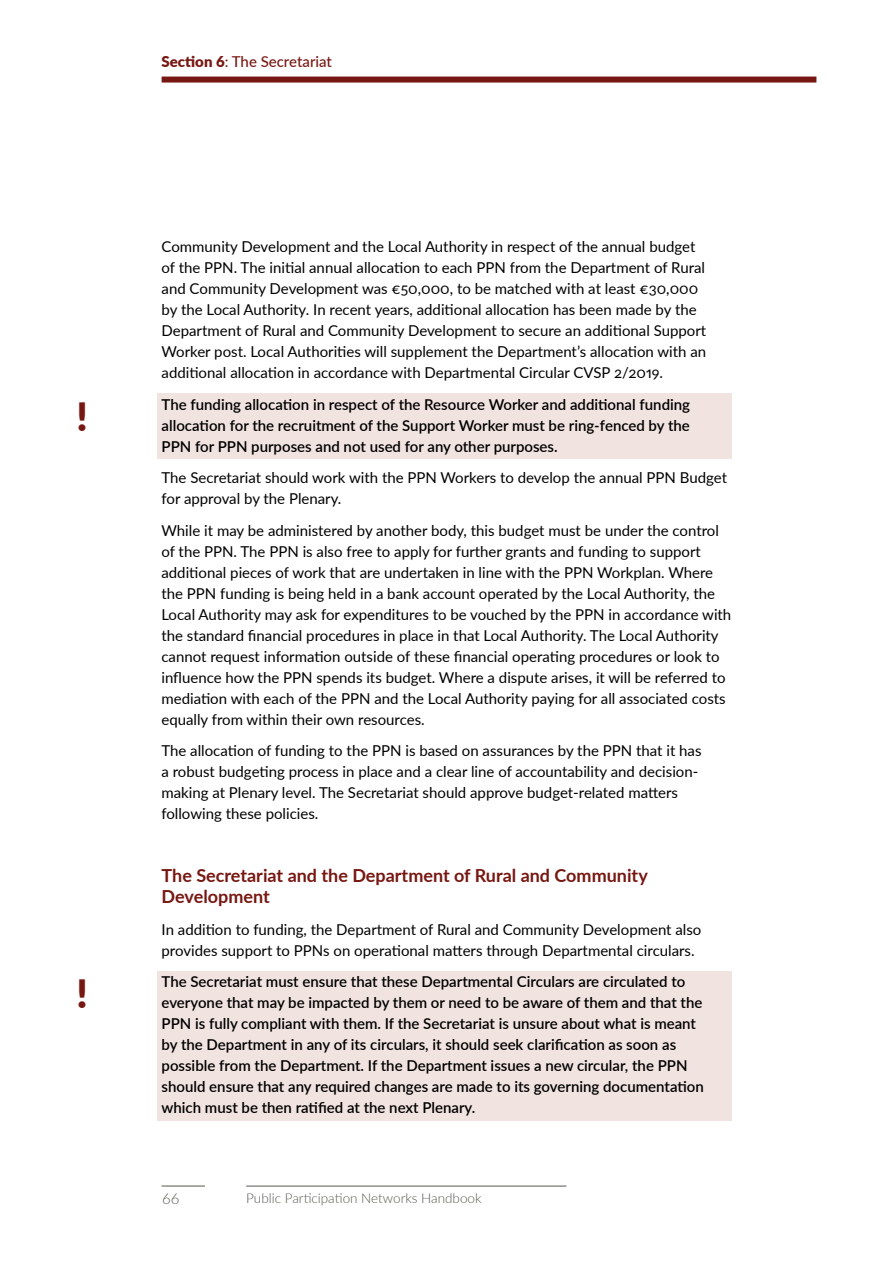
<style>
.page{position:relative;width:893px;height:1263px;background:#fff}
.page>*{position:absolute;margin:0;border:0;box-sizing:border-box;transform-origin:0 0}
.t1{font:900 39px "Lato";color:#771712}
.t2{font:700 18px/21px "Lato";color:#771712}
.t3{font:15px/21px "Lato";color:#000}
.t4{font:600 15px/21px "Lato";color:#000;text-align:justify}
.t5{font:500 15px "Lato";color:#771712}
.t6{font:300 15px "Lato";color:#575651}
.t7{font:300 13.5px "Lato";color:#575651}
.s1{font-weight:900}
</style>
<div class="page">
<hr style="left:162px;top:1186px;width:43px;height:1px;background:#575651">
<hr style="left:246px;top:1186px;width:320px;height:1px;background:#575651">
<div style="left:162px;top:77px;width:654px;height:6px;background:#771712"></div>
<div style="left:157px;top:393px;width:575px;height:66px;background:#f1e3df"></div>
<div style="left:157px;top:971px;width:575px;height:149px;background:#f1e3df"></div>
<h1 class="t1" style="left:77px;top:387px;width:13px">!</h1>
<h1 class="t1" style="left:77px;top:964px;width:13px">!</h1>
<p class="t5" style="left:162px;top:51px;width:172px"><span class="s1">Section 6</span>: The Secretariat</p>
<p class="t3" style="left:162px;top:235px;width:546px">Community Development and the Local Authority in respect of the annual budget of the PPN. The initial annual allocation to each PPN from the Department of Rural and Community Development was €50,000, to be matched with at least €30,000 by the Local Authority. In recent years, additional allocation has been made by the Department of Rural and Community Development to secure an additional Support Worker post. Local Authorities will supplement the Department’s allocation with an additional allocation in accordance with Departmental Circular CVSP 2/2019.</p>
<p class="t4" style="left:162px;top:393px;width:530px">The funding allocation in respect of the Resource Worker and additional funding allocation for the recruitment of the Support Worker must be ring-fenced by the PPN for PPN purposes and not used for any other purposes.</p>
<p class="t3" style="left:161px;top:466px;width:567px">The Secretariat should work with the PPN Workers to develop the annual PPN Budget for approval by the Plenary.</p>
<p class="t3" style="left:161px;top:519px;width:571px">While it may be administered by another body, this budget must be under the control of the PPN. The PPN is also free to apply for further grants and funding to support additional pieces of work that are undertaken in line with the PPN Workplan. Where the PPN funding is being held in a bank account operated by the Local Authority, the Local Authority may ask for expenditures to be vouched by the PPN in accordance with the standard financial procedures in place in that Local Authority. The Local Authority cannot request information outside of these financial operating procedures or look to influence how the PPN spends its budget. Where a dispute arises, it will be referred to mediation with each of the PPN and the Local Authority paying for all associated costs equally from within their own resources.</p>
<p class="t3" style="left:161px;top:739px;width:542px">The allocation of funding to the PPN is based on assurances by the PPN that it has a robust budgeting process in place and a clear line of accountability and decision&shy;making at Plenary level. The Secretariat should approve budget-related matters following these policies.</p>
<p class="t2" style="left:162px;top:864px;width:488px">The Secretariat and the Department of Rural and Community<br>Development</p>
<p class="t3" style="left:162px;top:918px;width:541px">In addition to funding, the Department of Rural and Community Development also provides support to PPNs on operational matters through Departmental circulars.</p>
<p class="t4" style="left:162px;top:970px;width:544px;text-align:left">The Secretariat must ensure that these Departmental Circulars are circulated to everyone that may be impacted by them or need to be aware of them and that the PPN is fully compliant with them. If the Secretariat is unsure about what is meant by the Department in any of its circulars, it should seek clarification as soon as possible from the Department. If the Department issues a new circular, the PPN should ensure that any required changes are made to its governing documentation which must be then ratified at the next Plenary.</p>
<p class="t6" style="left:162px;top:1188px;width:19px">66</p>
<p class="t7" style="left:246px;top:1189px;width:237px">Public Participation Networks Handbook</p>
</div>
